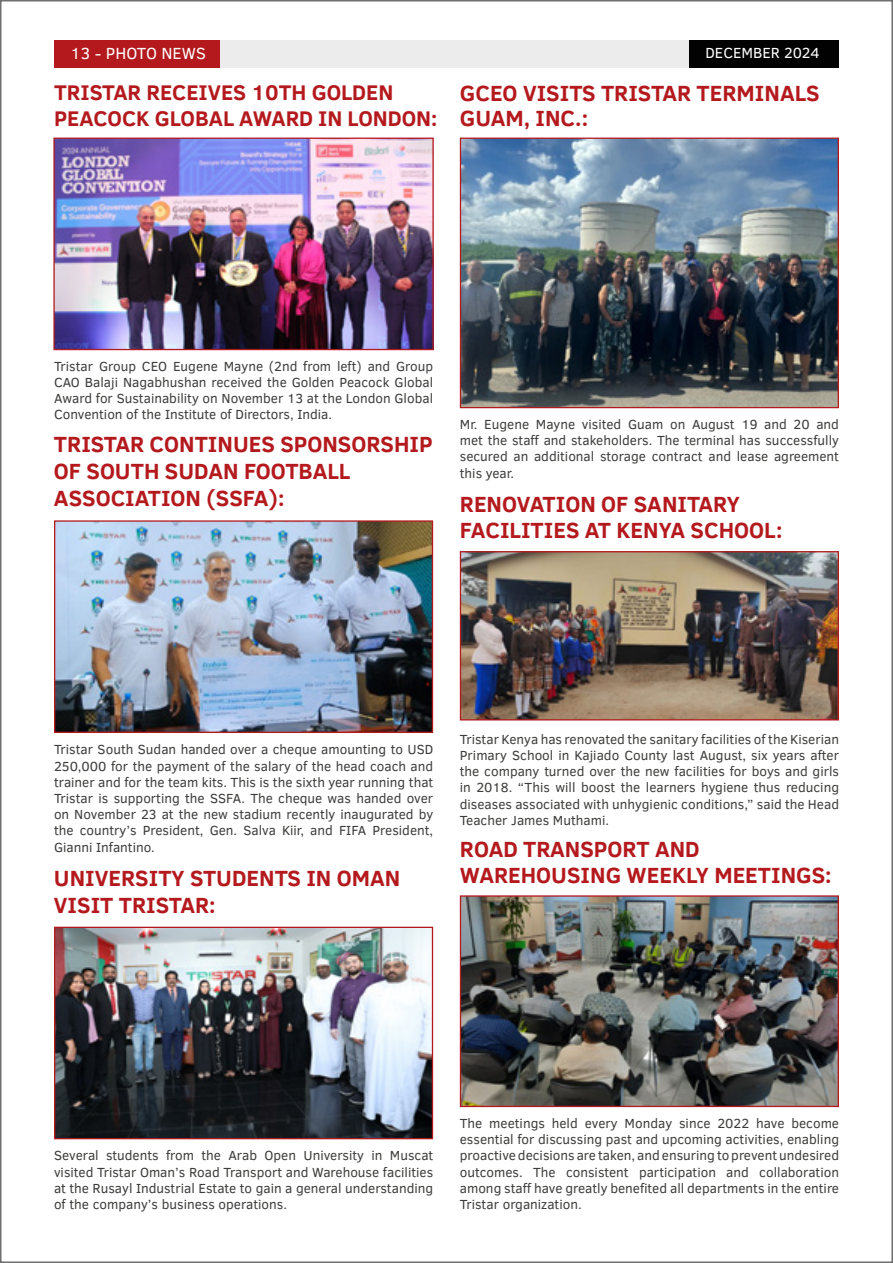
<style>
.page{position:relative;width:893px;height:1263px;background:#fff}
.page>*{position:absolute;margin:0;border:0;box-sizing:border-box;transform-origin:0 0}
.t1{font:700 22.5px/25.5px "Clear Sans";color:#b4191d}
.t2{font:700 21.75px/25.5px "Clear Sans";color:#b4191d}
.t3{font:16.5px "Clear Sans";color:#fff}
.t4{font:15px "Clear Sans";color:#fff}
.t5{font:13.5px/16.2px "Clear Sans";color:#3c3c3b;text-align:justify}
</style>
<div class="page">
<img style="left:55px;top:140px;width:377px;height:208px">
<div style="left:53px;top:138px;width:381px;height:212px;border:1px solid #b4191d"></div>
<img style="left:56px;top:522px;width:375px;height:209px">
<div style="left:54px;top:520px;width:379px;height:213px;border:1px solid #b4191d"></div>
<img style="left:56px;top:929px;width:375px;height:208px">
<div style="left:54px;top:927px;width:379px;height:212px;border:1px solid #b4191d"></div>
<div style="left:162px;top:40px;width:551px;height:28px;background:#edeced"></div>
<div style="left:54px;top:40px;width:165px;height:28px;background:#b4191d"></div>
<img style="left:462px;top:553px;width:375px;height:165px">
<div style="left:460px;top:551px;width:379px;height:169px;border:1px solid #b4191d"></div>
<img style="left:462px;top:897px;width:375px;height:208px">
<div style="left:460px;top:895px;width:379px;height:212px;border:1px solid #b4191d"></div>
<img style="left:462px;top:140px;width:375px;height:266px">
<div style="left:460px;top:138px;width:379px;height:270px;border:1px solid #b4191d"></div>
<div style="left:690px;top:40px;width:149px;height:28px;background:#020203"></div>
<p class="t3" style="left:71px;top:42px;width:137px">13 - PHOTO NEWS</p>
<h2 class="t2" style="left:54px;top:79px;width:385px">TRISTAR RECEIVES 10TH GOLDEN<br>PEACOCK GLOBAL AWARD IN LONDON:</h2>
<p class="t4" style="left:705px;top:43px;width:116px">DECEMBER 2024</p>
<h1 class="t1" style="left:460px;top:79px;width:361px">GCEO VISITS TRISTAR TERMINALS<br>GUAM, INC.:</h1>
<p class="t5" style="left:54px;top:358px;width:381px">Tristar Group CEO Eugene Mayne (2nd from left) and Group CAO Balaji Nagabhushan received the Golden Peacock Global Award for Sustainability on November 13 at the London Global Convention of the Institute of Directors, India.</p>
<h1 class="t1" style="left:54px;top:429px;width:380px;line-height:27px">TRISTAR CONTINUES SPONSORSHIP<br>OF SOUTH SUDAN FOOTBALL<br>ASSOCIATION (SSFA):</h1>
<p class="t5" style="left:460px;top:416px;width:381px">Mr. Eugene Mayne visited Guam on August 19 and 20 and met the staff and stakeholders. The terminal has successfully secured an additional storage contract and lease agreement this year.</p>
<h1 class="t1" style="left:460px;top:491px;width:324px">RENOVATION OF SANITARY<br>FACILITIES AT KENYA SCHOOL:</h1>
<p class="t5" style="left:54px;top:742px;width:381px">Tristar South Sudan handed over a cheque amounting to USD 250,000 for the payment of the salary of the head coach and trainer and for the team kits. This is the sixth year running that Tristar is supporting the SSFA. The cheque was handed over on November 23 at the new stadium recently inaugurated by the country’s President, Gen. Salva Kiir, and FIFA President, Gianni Infantino.</p>
<h1 class="t1" style="left:54px;top:864px;width:348px;line-height:27px">UNIVERSITY STUDENTS IN OMAN<br>VISIT TRISTAR:</h1>
<p class="t5" style="left:460px;top:731px;width:381px">Tristar Kenya has renovated the sanitary facilities of the Kiserian Primary School in Kajiado County last August, six years after the company turned over the new facilities for boys and girls in 2018. “This will boost the learners hygiene thus reducing diseases associated with unhygienic conditions,” said the Head Teacher James Muthami.</p>
<h1 class="t1" style="left:460px;top:836px;width:373px">ROAD TRANSPORT AND<br>WAREHOUSING WEEKLY MEETINGS:</h1>
<p class="t5" style="left:54px;top:1147px;width:381px">Several students from the Arab Open University in Muscat visited Tristar Oman’s Road Transport and Warehouse facilities at the Rusayl Industrial Estate to gain a general understanding of the company’s business operations.</p>
<p class="t5" style="left:460px;top:1115px;width:381px">The meetings held every Monday since 2022 have become essential for discussing past and upcoming activities, enabling proactive decisions are taken, and ensuring to prevent undesired outcomes. The consistent participation and collaboration among staff have greatly benefited all departments in the entire Tristar organization.</p>
</div>
